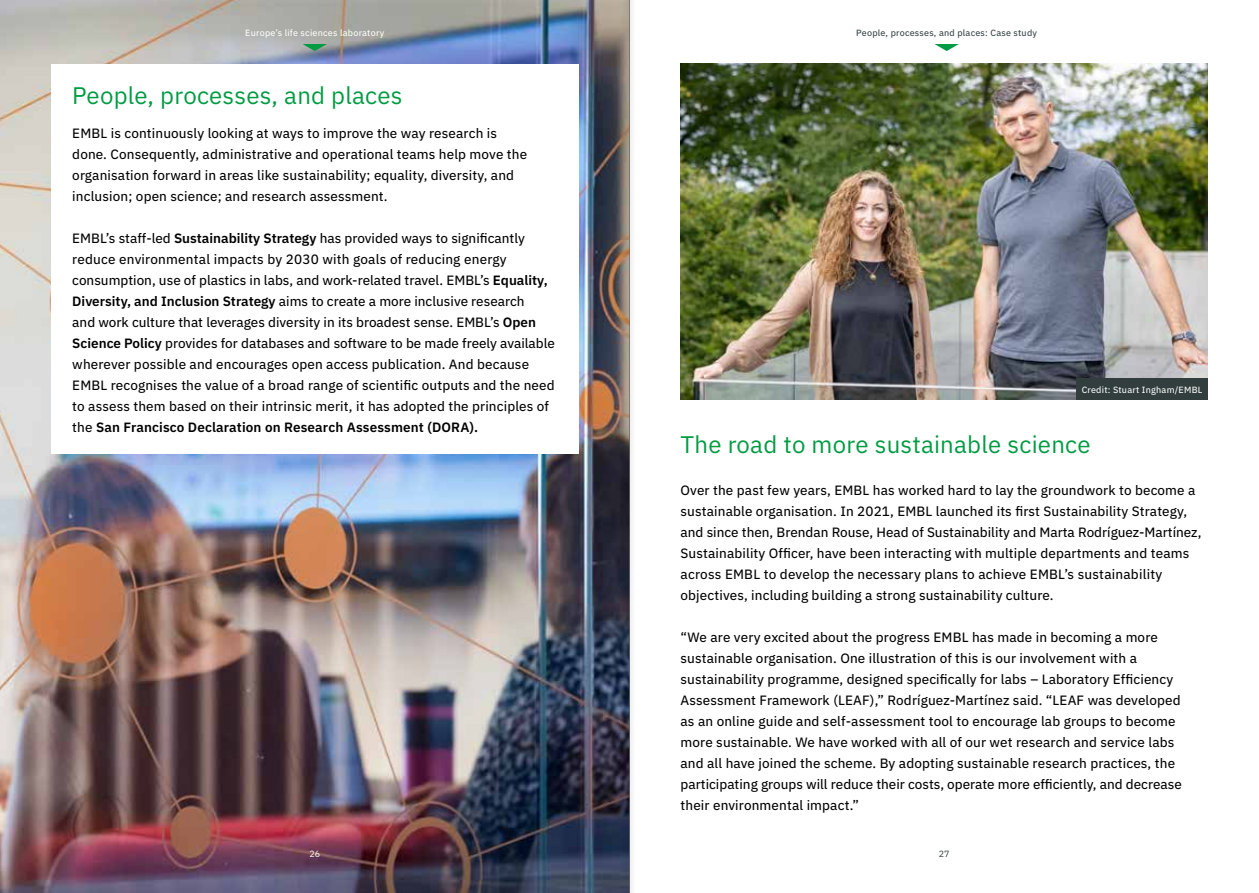
<style>
.page{position:relative;width:1259px;height:893px;background:#fff}
.page>*{position:absolute;margin:0;border:0;box-sizing:border-box;transform-origin:0 0}
.t1{font:24px "IBM Plex Sans";letter-spacing:.01em;color:#009b43}
.t2{font:13.5px/21px "IBM Plex Sans Text";letter-spacing:.01em;color:#000}
.t3{font:600 13.5px "IBM Plex Sans";letter-spacing:.01em;color:#000}
.t4{font:9px "IBM Plex Sans Text";letter-spacing:.025em;color:#fff}
.t5{font:9px "IBM Plex Sans Text";letter-spacing:.025em;color:#323e3e}
.t6{font:9px "IBM Plex Sans";color:#fff}
.t7{font:9px "IBM Plex Sans";color:#323e3e}
.s1{font-family:"IBM Plex Sans";font-weight:600}
.s2{font-family:"IBM Plex Sans Text";font-weight:400}
</style>
<div class="page">
<img style="left:0;top:0;width:621px;height:893px">
<img style="left:680px;top:64px;width:528px;height:336px">
<div style="left:51px;top:64px;width:527px;height:389px;background:#fff"></div>
<div style="left:1076px;top:378px;width:132px;height:22px;background:#323e3e"></div>
<svg style="left:934px;top:44px;width:25px;height:7px"></svg>
<svg style="left:302px;top:44px;width:25px;height:7px"></svg>
<div style="left:621px;top:0;width:17px;height:893px;background:#000;opacity:.75"></div>
<hr style="left:629px;top:0;width:1px;height:893px;background:#656a69">
<p class="t4" style="left:245px;top:25px;width:140px">Europe’s life sciences laboratory</p>
<p class="t5" style="left:856px;top:25px;width:182px">People, processes, and places: Case study</p>
<h1 class="t1" style="left:72px;top:77px;width:332px">People, processes, and places</h1>
<p class="t2" style="left:72px;top:122px;width:456px">EMBL is continuously looking at ways to improve the way research is done. Consequently, administrative and operational teams help move the organisation forward in areas like sustainability; equality, diversity, and inclusion; open science; and research assessment.</p>
<p class="t2" style="left:72px;top:227px;width:484px">EMBL’s staff-led <span class="s1">Sustainability Strategy</span> has provided ways to significantly reduce environmental impacts by 2030 with goals of reducing energy consumption, use of plastics in labs, and work-related travel. EMBL’s <span class="s1">Equality, Diversity, and Inclusion Strategy</span> aims to create a more inclusive research<br>and work culture that leverages diversity in its broadest sense. EMBL’s <span class="s1">Open Science Policy</span> provides for databases and software to be made freely available wherever possible and encourages open access publication. And because EMBL recognises the value of a broad range of scientific outputs and the need to assess them based on their intrinsic merit, it has adopted the principles of</p>
<p class="t3" style="left:72px;top:417px;width:407px"><span class="s2">the</span> San Francisco Declaration on Research Assessment (DORA).</p>
<p class="t4" style="left:1081px;top:382px;width:122px">Credit: Stuart Ingham/EMBL</p>
<h1 class="t1" style="left:680px;top:426px;width:411px">The road to more sustainable science</h1>
<p class="t2" style="left:680px;top:479px;width:522px">Over the past few years, EMBL has worked hard to lay the groundwork to become a sustainable organisation. In 2021, EMBL launched its first Sustainability Strategy, and since then, Brendan Rouse, Head of Sustainability and Marta Rodríguez-Martínez, Sustainability Officer, have been interacting with multiple departments and teams across EMBL to develop the necessary plans to achieve EMBL’s sustainability objectives, including building a strong sustainability culture.</p>
<p class="t2" style="left:680px;top:626px;width:503px">“We are very excited about the progress EMBL has made in becoming a more sustainable organisation. One illustration of this is our involvement with a sustainability programme, designed specifically for labs – Laboratory Efficiency Assessment Framework (LEAF),” Rodríguez-Martínez said. “LEAF was developed as an online guide and self-assessment tool to encourage lab groups to become more sustainable. We have worked with all of our wet research and service labs and all have joined the scheme. By adopting sustainable research practices, the participating groups will reduce their costs, operate more efficiently, and decrease their environmental impact.”</p>
<p class="t6" style="left:309px;top:847px;width:12px">26</p>
<p class="t7" style="left:939px;top:847px;width:12px">27</p>
</div>
